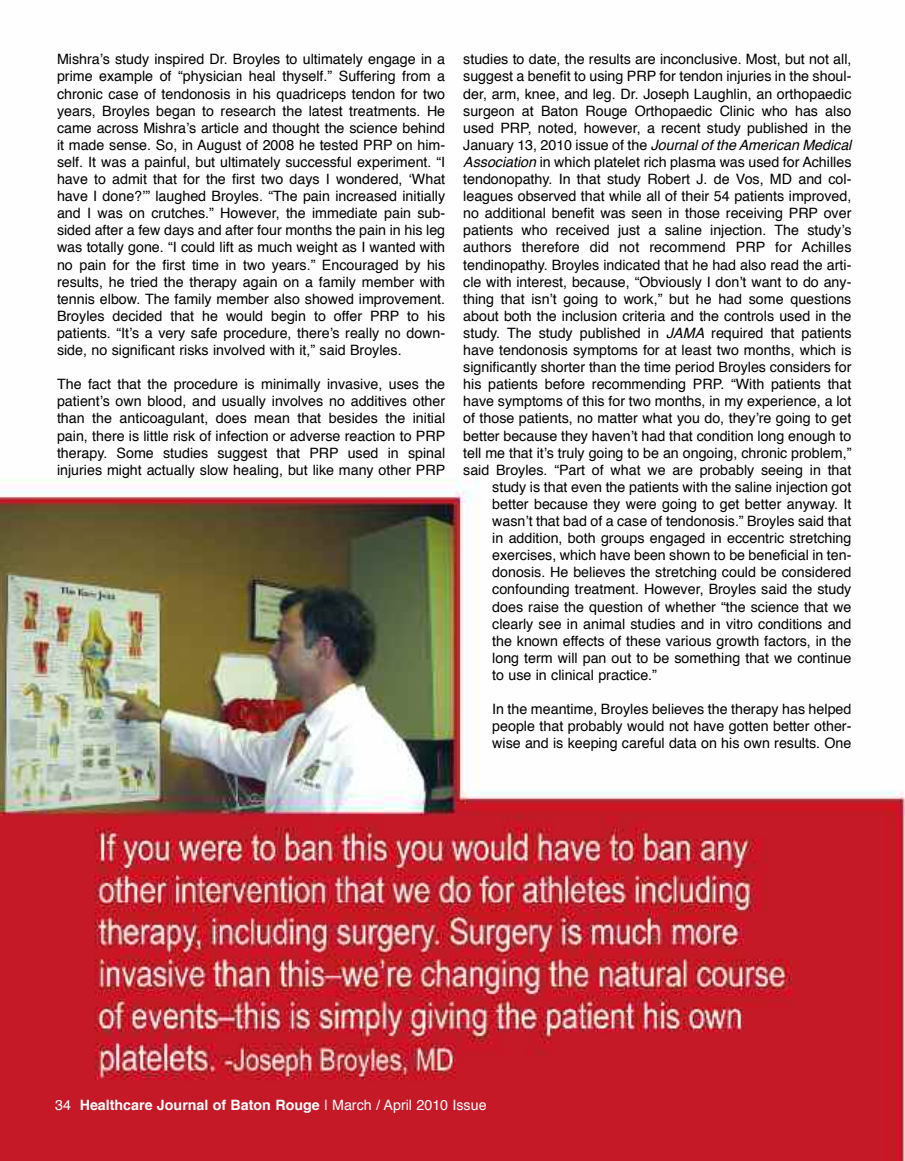
<style>
.page{position:relative;width:905px;height:1161px;background:#fff}
.page>*{position:absolute;margin:0;border:0;box-sizing:border-box;transform-origin:0 0}
.t1{font:14.25px/17.1px "Helvetica";color:#000;text-align:justify}
.t2{font:700 14.25px "Helvetica";color:#fff}
.t3{font:italic 14.25px "Helvetica";color:#000}
.s1{font-style:normal}
.s2{font-style:italic}
.s3{font-weight:400}
</style>
<div class="page">
<img style="left:0;top:479px;width:904px;height:682px">
<p class="t1" style="left:57px;top:52px;width:390px">Mishra’s study inspired Dr. Broyles to ultimately engage in a prime example of “physician heal thyself.” Suffering from a chronic case of tendonosis in his quadriceps tendon for two years, Broyles began to research the latest treatments. He came across Mishra’s article and thought the science behind it made sense. So, in August of 2008 he tested PRP on him&shy;self. It was a painful, but ultimately successful experiment. “I have to admit that for the first two days I wondered, ‘What have I done?’” laughed Broyles. “The pain increased initially and I was on crutches.” However, the immediate pain sub&shy;sided after a few days and after four months the pain in his leg was totally gone. “I could lift as much weight as I wanted with no pain for the first time in two years.” Encouraged by his results, he tried the therapy again on a family member with tennis elbow. The family member also showed improvement.<br>Broyles decided that he would begin to offer PRP to his patients. “It’s a very safe procedure, there’s really no down&shy;side, no significant risks involved with it,” said Broyles.</p>
<p class="t1" style="left:57px;top:377px;width:390px">The fact that the procedure is minimally invasive, uses the patient’s own blood, and usually involves no additives other than the anticoagulant, does mean that besides the initial pain, there is little risk of infection or adverse reaction to PRP therapy. Some studies suggest that PRP used in spinal injuries might actually slow healing, but like many other PRP</p>
<p class="t1" style="left:463px;top:52px;width:390px">studies to date, the results are inconclusive. Most, but not all,</p>
<p class="t1" style="left:463px;top:69px;width:390px">suggest a benefit to using PRP for tendon injuries in the shoul-</p>
<p class="t1" style="left:463px;top:86px;width:389px">der, arm, knee, and leg. Dr. Joseph Laughlin, an orthopaedic</p>
<p class="t1" style="left:463px;top:103px;width:389px">surgeon at Baton Rouge Orthopaedic Clinic who has also</p>
<p class="t1" style="left:463px;top:120px;width:389px">used PRP, noted, however, a recent study published in the</p>
<p class="t3" style="left:463px;top:139px;width:393px"><span class="s1">January 13, 2010 issue of the</span> JournaloftheAmericanMedical</p>
<p class="t1" style="left:463px;top:155px;width:389px"><span class="s2">Association</span>in which platelet rich plasma was used for Achilles</p>
<p class="t1" style="left:463px;top:172px;width:390px">tendonopathy. In that study Robert J. de Vos, MD and col-</p>
<p class="t1" style="left:463px;top:189px;width:389px">leagues observed that while all of their 54 patients improved,</p>
<p class="t1" style="left:463px;top:206px;width:390px">no additional benefit was seen in those receiving PRP over</p>
<p class="t1" style="left:463px;top:223px;width:389px">patients who received just a saline injection. The study’s</p>
<p class="t1" style="left:463px;top:240px;width:390px">authors therefore did not recommend PRP for Achilles</p>
<p class="t1" style="left:463px;top:257px;width:390px">tendinopathy. Broyles indicated that he had also read the arti-</p>
<p class="t1" style="left:463px;top:274px;width:390px">cle with interest, because, “Obviously I don’t want to do any-</p>
<p class="t1" style="left:463px;top:291px;width:389px">thing that isn’t going to work,” but he had some questions</p>
<p class="t1" style="left:463px;top:308px;width:389px">about both the inclusion criteria and the controls used in the</p>
<p class="t1" style="left:463px;top:326px;width:390px">study. The study published in <span class="s2">JAMA</span> required that patients</p>
<p class="t1" style="left:463px;top:343px;width:389px">have tendonosis symptoms for at least two months, which is</p>
<p class="t1" style="left:463px;top:360px;width:390px">significantly shorter than the time period Broyles considers for</p>
<p class="t1" style="left:463px;top:377px;width:390px">his patients before recommending PRP. “With patients that</p>
<p class="t1" style="left:463px;top:394px;width:390px">have symptoms of this for two months, in my experience, a lot</p>
<p class="t1" style="left:463px;top:411px;width:390px">of those patients, no matter what you do, they’re going to get</p>
<p class="t1" style="left:463px;top:428px;width:389px">better because they haven’t had that condition long enough to</p>
<p class="t1" style="left:463px;top:445px;width:390px">tell me that it’s truly going to be an ongoing, chronic problem,”</p>
<p class="t1" style="left:463px;top:462px;width:390px">said Broyles. “Part of what we are probably seeing in that</p>
<p class="t1" style="left:492px;top:479px;width:361px">study is that even the patients with the saline injection got</p>
<p class="t1" style="left:492px;top:497px;width:361px">better because they were going to get better anyway. It</p>
<p class="t1" style="left:492px;top:514px;width:361px">wasn’t that bad of a case of tendonosis.” Broyles said that</p>
<p class="t1" style="left:492px;top:531px;width:361px">in addition, both groups engaged in eccentric stretching</p>
<p class="t1" style="left:492px;top:548px;width:361px">exercises, which have been shown to be beneficial in ten-</p>
<p class="t1" style="left:492px;top:565px;width:361px">donosis. He believes the stretching could be considered</p>
<p class="t1" style="left:492px;top:582px;width:361px">confounding treatment. However, Broyles said the study</p>
<p class="t1" style="left:492px;top:599px;width:361px">does raise the question of whether “the science that we</p>
<p class="t1" style="left:492px;top:616px;width:361px">clearly see in animal studies and in vitro conditions and</p>
<p class="t1" style="left:492px;top:633px;width:361px">the known effects of these various growth factors, in the</p>
<p class="t1" style="left:492px;top:650px;width:361px">long term will pan out to be something that we continue</p>
<p class="t1" style="left:492px;top:668px;width:166px">to use in clinical practice.”</p>
<p class="t1" style="left:492px;top:702px;width:361px">In the meantime, Broyles believes the therapy has helped people that probably would not have gotten better other&shy;wise and is keeping careful data on his own results. One</p>
<p class="t2" style="left:55px;top:1099px;width:433px"><span class="s3">34</span> Healthcare Journal of Baton Rouge <span class="s3">| March / April 2010 Issue</span></p>
</div>
